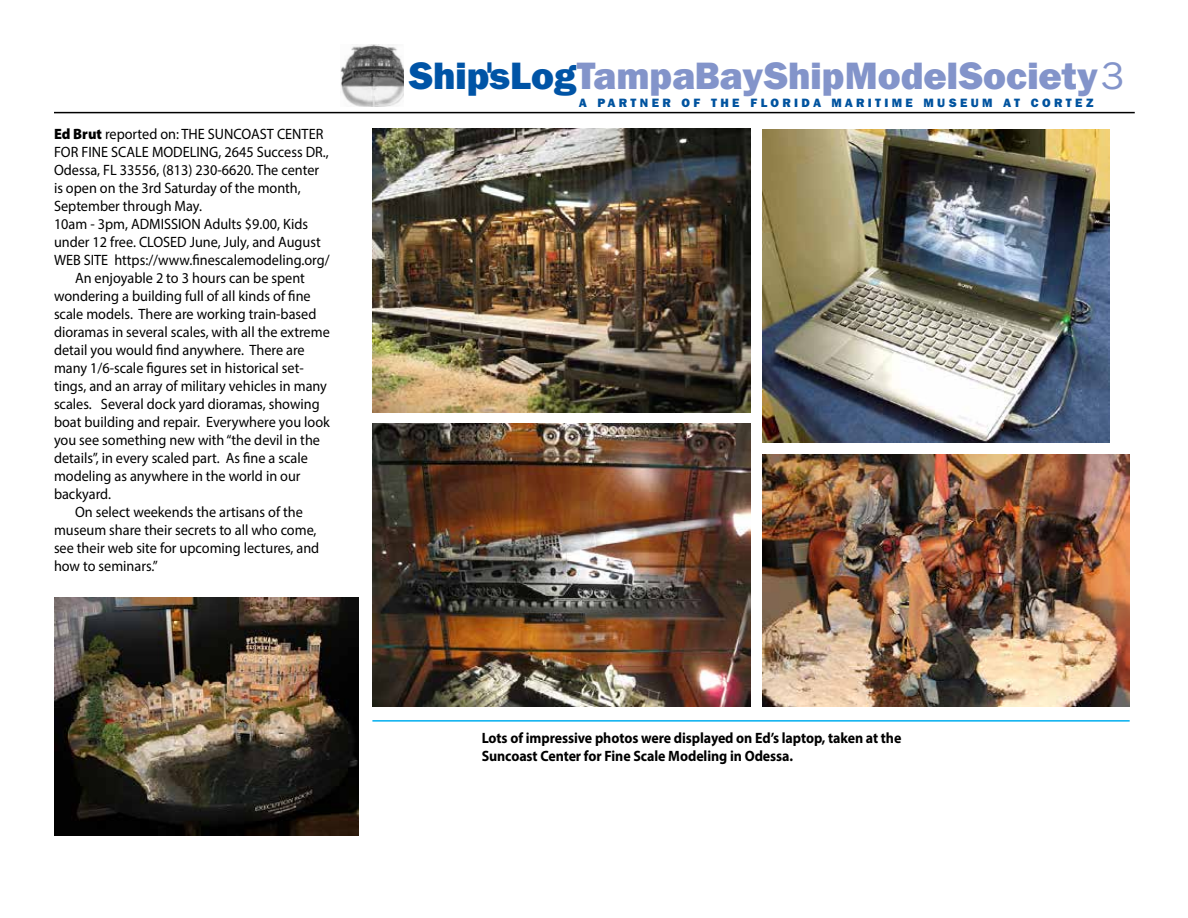
<style>
.page{position:relative;width:1188px;height:918px;background:#fff}
.page>*{position:absolute;margin:0;border:0;box-sizing:border-box;transform-origin:0 0}
.t1{font:800 37.95px "Franklin Gothic IT Cby BT";color:#8394ca}
.t2{font:15px "Myriad Pro";color:#000;scale:.95 1}
.t3{font:700 15px/18px "Myriad Pro";letter-spacing:-.005em;color:#000;scale:.93 1}
.t4{font:800 12px "Franklin Gothic IT Cby BT";letter-spacing:.28em;color:#00539f}
.s1{font-weight:900}
.s2{color:#0054a6}
.s3{font-weight:400}
</style>
<div class="page">
<hr style="left:54px;top:112px;width:1081px;height:1px;background:#000">
<img style="left:340px;top:45px;width:64px;height:61px">
<img style="left:762px;top:454px;width:368px;height:252px">
<img style="left:372px;top:423px;width:378px;height:284px">
<img style="left:372px;top:129px;width:378px;height:283px">
<img style="left:762px;top:130px;width:347px;height:312px">
<img style="left:54px;top:598px;width:305px;height:237px">
<hr style="left:372px;top:720px;width:758px;height:2px;background:#00aeef">
<p class="t2" style="left:54px;top:125px;width:285px"><span class="s1">Ed Brut</span> reported on: THE SUNCOAST CENTER</p>
<p class="t2" style="left:54px;top:143px;width:291px">FOR FINE SCALE MODELING, 2645 Success DR.,</p>
<p class="t2" style="left:54px;top:161px;width:281px">Odessa, FL 33556, (813) 230-6620. The center</p>
<p class="t2" style="left:54px;top:179px;width:261px">is open on the 3rd Saturday of the month,</p>
<p class="t2" style="left:54px;top:197px;width:157px">September through May.</p>
<p class="t2" style="left:54px;top:215px;width:269px">10am - 3pm, ADMISSION Adults $9.00, Kids</p>
<p class="t2" style="left:54px;top:233px;width:282px">under 12 free. CLOSED June, July, and August</p>
<p class="t2" style="left:54px;top:251px;width:292px">WEB SITE https://www.finescalemodeling.org/</p>
<p class="t2" style="left:75px;top:269px;width:244px">An enjoyable 2 to 3 hours can be spent</p>
<p class="t2" style="left:54px;top:287px;width:272px">wondering a building full of all kinds of fine</p>
<p class="t2" style="left:54px;top:305px;width:278px">scale models. There are working train-based</p>
<p class="t2" style="left:54px;top:323px;width:292px">dioramas in several scales, with all the extreme</p>
<p class="t2" style="left:54px;top:341px;width:265px">detail you would find anywhere. There are</p>
<p class="t2" style="left:54px;top:359px;width:264px">many 1/6-scale figures set in historical set-</p>
<p class="t2" style="left:54px;top:377px;width:289px">tings, and an array of military vehicles in many</p>
<p class="t2" style="left:54px;top:395px;width:281px">scales. Several dock yard dioramas, showing</p>
<p class="t2" style="left:54px;top:413px;width:292px">boat building and repair. Everywhere you look</p>
<p class="t2" style="left:54px;top:431px;width:282px">you see something new with “the devil in the</p>
<p class="t2" style="left:54px;top:449px;width:269px">details”, in every scaled part. As fine a scale</p>
<p class="t2" style="left:54px;top:467px;width:261px">modeling as anywhere in the world in our</p>
<p class="t2" style="left:54px;top:485px;width:62px">backyard.</p>
<p class="t2" style="left:75px;top:503px;width:241px">On select weekends the artisans of the</p>
<p class="t2" style="left:54px;top:521px;width:278px">museum share their secrets to all who come,</p>
<p class="t2" style="left:54px;top:539px;width:281px">see their web site for upcoming lectures, and</p>
<p class="t2" style="left:54px;top:557px;width:111px">how to seminars.”</p>
<h1 class="t1" style="left:408px;top:52px;width:717px"><span class="s2">Ship'sLog</span>TampaBayShipModelSociety<span class="s3">3</span></h1>
<p class="t4" style="left:579px;top:95px;width:516px">A PARTNER OF THE FLORIDA MARITIME MUSEUM AT CORTEZ</p>
<p class="t3" style="left:482px;top:729px;width:453px">Lots of impressive photos were displayed on Ed’s laptop, taken at the<br>Suncoast Center for Fine Scale Modeling in Odessa.</p>
</div>
